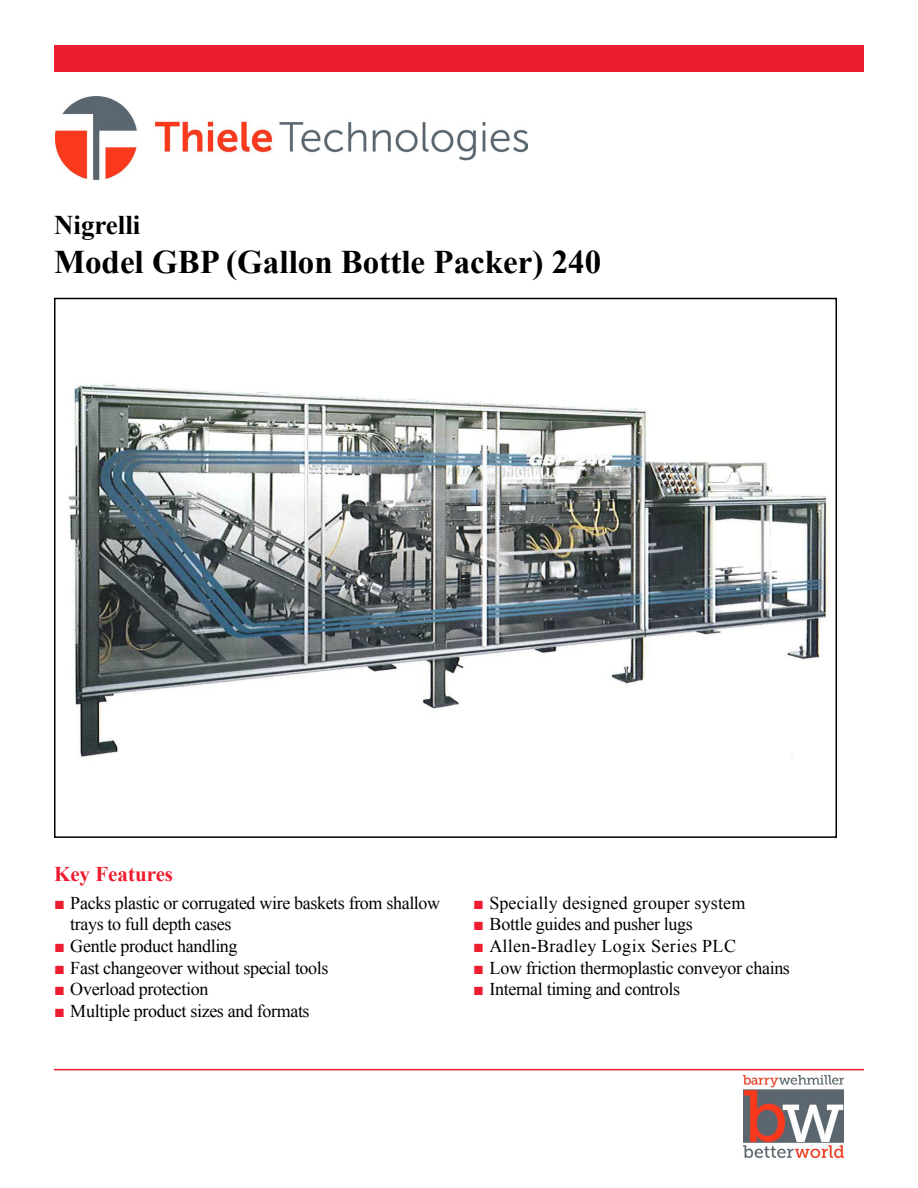
<style>
.page{position:relative;width:918px;height:1188px;background:#fff}
.page>*{position:absolute;margin:0;border:0;box-sizing:border-box;transform-origin:0 0}
.t1{font:700 33px "Times New Roman";color:#000}
.t2{font:700 27px "Times New Roman";color:#000}
.t3{font:700 21px "Times New Roman";color:#ed1c2e}
.t4{font:18px/21.6px "Times New Roman";letter-spacing:-.02em;color:#000}
.t5{font:18px "Times New Roman";letter-spacing:.01em;color:#000}
.t6{font:18px "Times New Roman";letter-spacing:.02em;color:#000}
.s1{color:#ed1c2e}
</style>
<div class="page">
<div style="left:54px;top:45px;width:810px;height:27px;background:#ed1c2e"></div>
<img style="left:56px;top:97px;width:471px;height:82px">
<hr style="left:54px;top:1069px;width:810px;height:1px;background:#ed1c2e">
<img style="left:743px;top:1075px;width:101px;height:83px">
<img style="left:68px;top:384px;width:761px;height:373px">
<h2 class="t2" style="left:54px;top:206px;width:88px">Nigrelli</h2>
<h1 class="t1" style="left:54px;top:240px;width:549px">Model GBP (Gallon Bottle Packer) 240</h1>
<p class="t3" style="left:54px;top:859px;width:121px">Key Features</p>
<p class="t4" style="left:70px;top:892px;width:372px;text-indent:-16px"><span class="s1">■</span> Packs plastic or corrugated wire baskets from shallow trays to full depth cases</p>
<p class="t4" style="left:54px;top:935px;width:185px"><span class="s1">■</span> Gentle product handling</p>
<p class="t4" style="left:54px;top:956px;width:276px"><span class="s1">■</span> Fast changeover without special tools</p>
<p class="t4" style="left:54px;top:978px;width:156px"><span class="s1">■</span> Overload protection</p>
<p class="t4" style="left:54px;top:1000px;width:257px"><span class="s1">■</span> Multiple product sizes and formats</p>
<p class="t5" style="left:473px;top:891px;width:274px"><span class="s1">■</span> Specially designed grouper system</p>
<p class="t4" style="left:473px;top:913px;width:221px"><span class="s1">■</span> Bottle guides and pusher lugs</p>
<p class="t6" style="left:473px;top:934px;width:264px"><span class="s1">■</span> Allen-Bradley Logix Series PLC</p>
<p class="t4" style="left:473px;top:956px;width:318px"><span class="s1">■</span> Low friction thermoplastic conveyor chains</p>
<p class="t4" style="left:473px;top:978px;width:208px"><span class="s1">■</span> Internal timing and controls</p>
</div>
